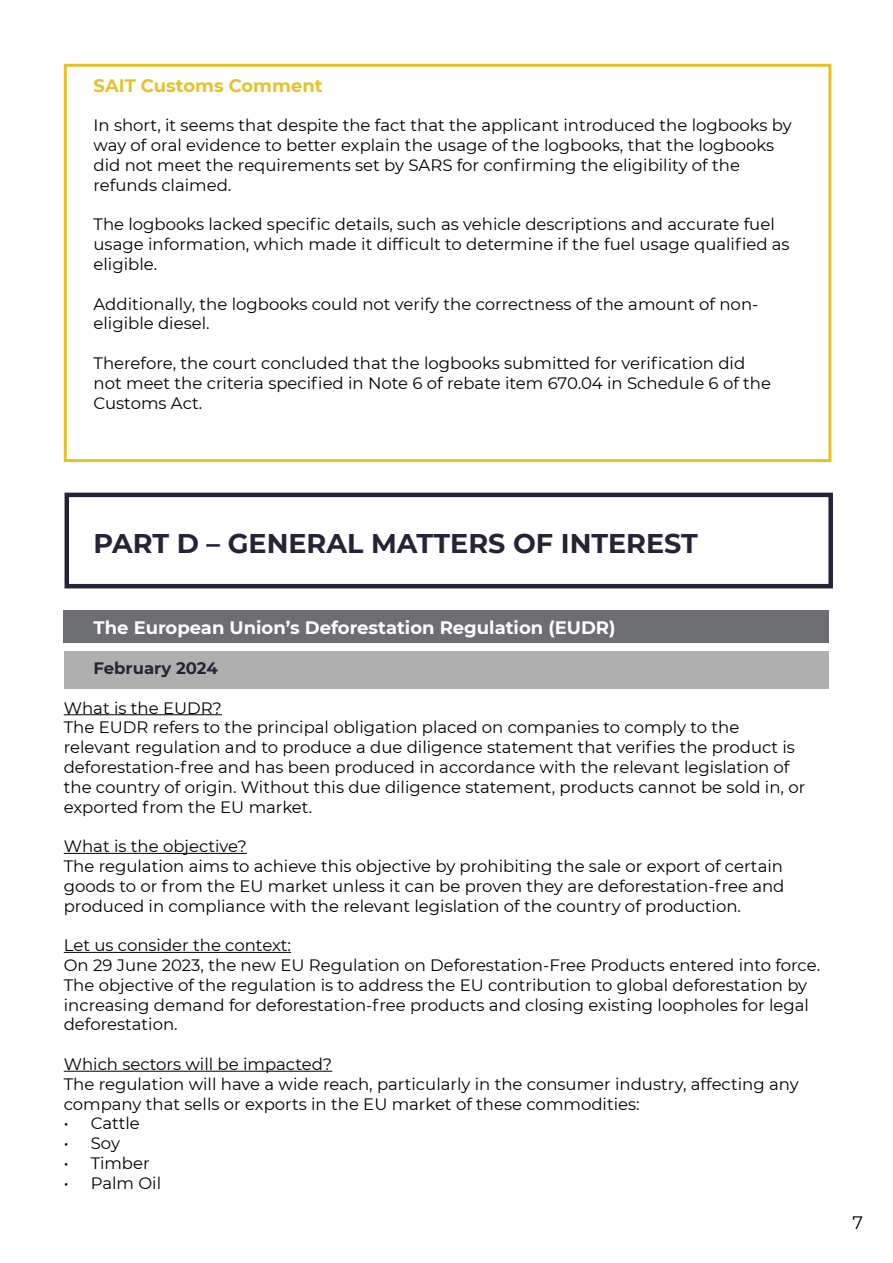
<style>
.page{position:relative;width:893px;height:1263px;background:#fff}
.page>*{position:absolute;margin:0;border:0;box-sizing:border-box;transform-origin:0 0}
.t1{font:700 27px "Montserrat";color:#232537}
.t2{font:700 18px "Montserrat";color:#fff}
.t3{font:700 18px "Montserrat";color:#e4c22b}
.t4{font:18px "Montserrat";color:#000}
.t5{font:16.5px/19.8px "Montserrat";color:#000}
.t6{font:700 16.5px "Montserrat";color:#232537}
</style>
<div class="page">
<div style="left:64px;top:610px;width:765px;height:32px;background:#6d6e71"></div>
<div style="left:65px;top:493px;width:768px;height:95px;border:4px solid #232537"></div>
<div style="left:64px;top:651px;width:764px;height:37px;background:#afafaf"></div>
<hr style="left:64px;top:714px;width:158px;height:1px;background:#000">
<hr style="left:64px;top:853px;width:183px;height:1px;background:#000">
<hr style="left:64px;top:952px;width:227px;height:1px;background:#000">
<hr style="left:64px;top:1071px;width:268px;height:1px;background:#000">
<div style="left:64px;top:64px;width:767px;height:398px;border:3px solid #e4c22b"></div>
<p class="t3" style="left:94px;top:72px;width:231px">SAIT Customs Comment</p>
<p class="t5" style="left:94px;top:115px;width:700px">In short, it seems that despite the fact that the applicant introduced the logbooks by way of oral evidence to better explain the usage of the logbooks, that the logbooks did not meet the requirements set by SARS for confirming the eligibility of the refunds claimed.</p>
<p class="t5" style="left:94px;top:214px;width:698px">The logbooks lacked specific details, such as vehicle descriptions and accurate fuel usage information, which made it difficult to determine if the fuel usage qualified as eligible.</p>
<p class="t5" style="left:94px;top:293px;width:666px">Additionally, the logbooks could not verify the correctness of the amount of non&shy;eligible diesel.</p>
<p class="t5" style="left:94px;top:353px;width:679px">Therefore, the court concluded that the logbooks submitted for verification did not meet the criteria specified in Note 6 of rebate item 670.04 in Schedule 6 of the<br>Customs Act.</p>
<h1 class="t1" style="left:94px;top:524px;width:606px">PART D – GENERAL MATTERS OF INTEREST</h1>
<p class="t2" style="left:94px;top:615px;width:524px">The European Union’s Deforestation Regulation (EUDR)</p>
<p class="t6" style="left:94px;top:656px;width:126px">February 2024</p>
<p class="t5" style="left:64px;top:697px;width:743px">What is the EUDR?<br>The EUDR refers to the principal obligation placed on companies to comply to the relevant regulation and to produce a due diligence statement that verifies the product is deforestation-free and has been produced in accordance with the relevant legislation of the country of origin. Without this due diligence statement, products cannot be sold in, or exported from the EU market.</p>
<p class="t5" style="left:64px;top:836px;width:722px">What is the objective?<br>The regulation aims to achieve this objective by prohibiting the sale or export of certain goods to or from the EU market unless it can be proven they are deforestation-free and produced in compliance with the relevant legislation of the country of production.</p>
<p class="t5" style="left:64px;top:935px;width:758px">Let us consider the context:<br>On 29 June 2023, the new EU Regulation on Deforestation-Free Products entered into force.<br>The objective of the regulation is to address the EU contribution to global deforestation by increasing demand for deforestation-free products and closing existing loopholes for legal deforestation.</p>
<p class="t5" style="left:64px;top:1053px;width:736px">Which sectors will be impacted?<br>The regulation will have a wide reach, particularly in the consumer industry, affecting any company that sells or exports in the EU market of these commodities:</p>
<p class="t5" style="left:64px;top:1113px;width:78px">• Cattle</p>
<p class="t5" style="left:64px;top:1133px;width:58px">• Soy</p>
<p class="t5" style="left:64px;top:1152px;width:87px">• Timber</p>
<p class="t5" style="left:64px;top:1172px;width:99px">• Palm Oil</p>
<p class="t4" style="left:853px;top:1210px;width:12px">7</p>
</div>
